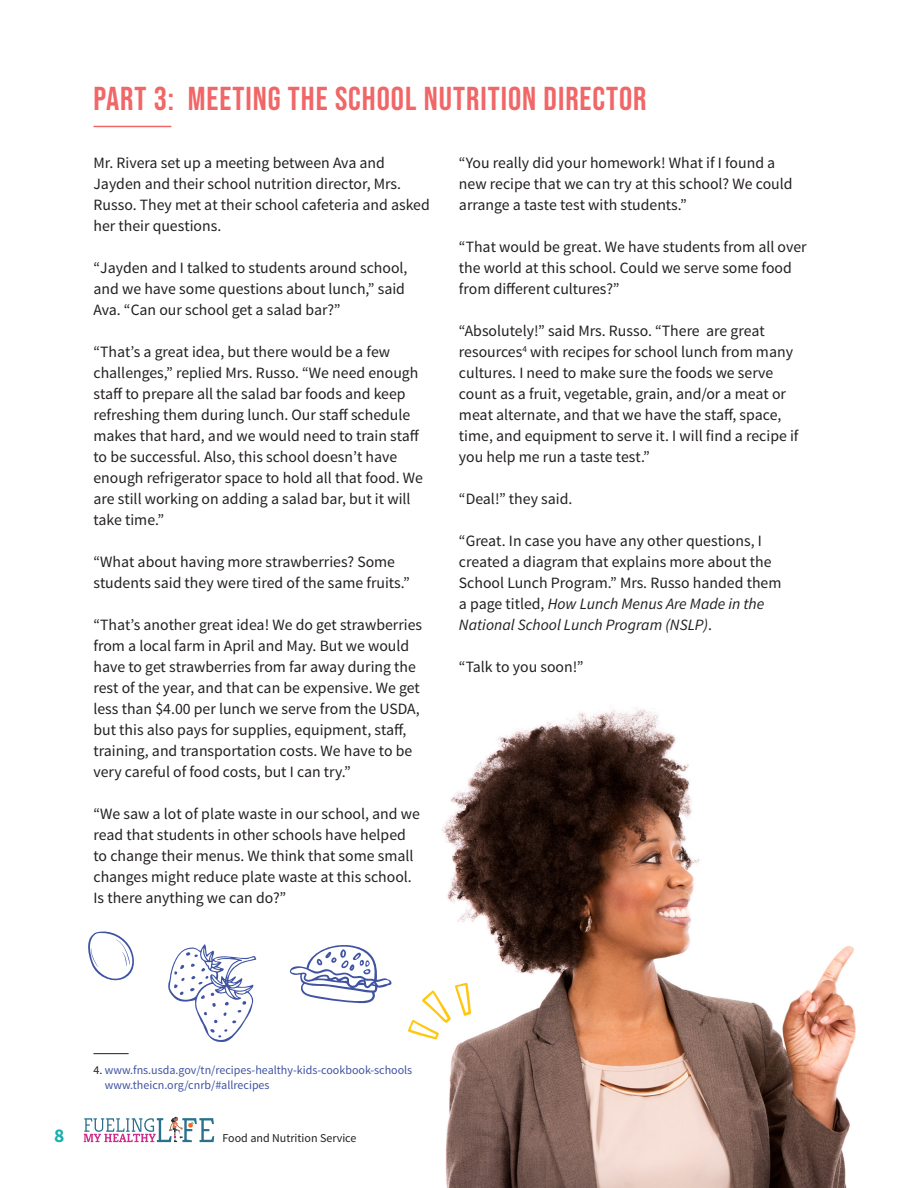
<style>
.page{position:relative;width:918px;height:1188px;background:#fff}
.page>*{position:absolute;margin:0;border:0;box-sizing:border-box;transform-origin:0 0}
.t1{font:33px "Bebas Neue";letter-spacing:.03em;color:#f16667}
.t2{font:700 19.5px "Source Sans Pro";color:#1bafad}
.t3{font:15.75px/21px "Source Sans Pro";color:#231f20}
.t4{font:12px/15px "Source Sans Pro";color:#3f53a3}
.t5{font:12px "Source Sans Pro";color:#231f20}
.s1{font-style:italic}
.s2{color:#231f20}
</style>
<div class="page">
<svg style="left:84px;top:1117px;width:130px;height:25px"></svg>
<img style="left:434px;top:707px;width:422px;height:481px">
<hr style="left:93px;top:126px;width:78px;height:1px;background:#f16667">
<svg style="left:168px;top:944px;width:89px;height:98px"></svg>
<svg style="left:88px;top:931px;width:46px;height:50px"></svg>
<svg style="left:122px;top:952px;width:5px;height:14px"></svg>
<svg style="left:408px;top:983px;width:63px;height:56px"></svg>
<svg style="left:289px;top:945px;width:103px;height:59px"></svg>
<hr style="left:93px;top:1053px;width:36px;height:1px;background:#231f20">
<h2 class="t1" style="left:93px;top:80px;width:555px">PART 3: MEETING THE SCHOOL NUTRITION DIRECTOR</h2>
<p class="t3" style="left:93px;top:153px;width:338px">Mr. Rivera set up a meeting between Ava and Jayden and their school nutrition director, Mrs.<br>Russo. They met at their school cafeteria and asked her their questions.</p>
<p class="t3" style="left:93px;top:258px;width:316px">“Jayden and I talked to students around school, and we have some questions about lunch,” said<br>Ava. “Can our school get a salad bar?”</p>
<p class="t3" style="left:93px;top:342px;width:331px">“That’s a great idea, but there would be a few challenges,” replied Mrs. Russo. “We need enough staff to prepare all the salad bar foods and keep refreshing them during lunch. Our staff schedule makes that hard, and we would need to train staff to be successful. Also, this school doesn’t have enough refrigerator space to hold all that food. We are still working on adding a salad bar, but it will take time.”</p>
<p class="t3" style="left:93px;top:552px;width:318px">“What about having more strawberries? Some students said they were tired of the same fruits.”</p>
<p class="t3" style="left:93px;top:615px;width:330px">“That’s another great idea! We do get strawberries from a local farm in April and May. But we would have to get strawberries from far away during the rest of the year, and that can be expensive. We get less than $4.00 per lunch we serve from the USDA, but this also pays for supplies, equipment, staff, training, and transportation costs. We have to be very careful of food costs, but I can try.”</p>
<p class="t3" style="left:93px;top:804px;width:328px">“We saw a lot of plate waste in our school, and we read that students in other schools have helped to change their menus. We think that some small changes might reduce plate waste at this school.<br>Is there anything we can do?”</p>
<p class="t3" style="left:459px;top:153px;width:335px">“You really did your homework! What if I found a new recipe that we can try at this school? We could arrange a taste test with students.”</p>
<p class="t3" style="left:459px;top:237px;width:349px">“That would be great. We have students from all over the world at this school. Could we serve some food from different cultures?”</p>
<p class="t3" style="left:459px;top:321px;width:341px">“Absolutely!” said Mrs. Russo. “There are great resources<sup>4</sup> with recipes for school lunch from many cultures. I need to make sure the foods we serve count as a fruit, vegetable, grain, and/or a meat or meat alternate, and that we have the staff, space, time, and equipment to serve it. I will find a recipe if you help me run a taste test.”</p>
<p class="t3" style="left:459px;top:489px;width:115px">“Deal!” they said.</p>
<p class="t3" style="left:459px;top:531px;width:324px">“Great. In case you have any other questions, I created a diagram that explains more about the School Lunch Program.” Mrs. Russo handed them a page titled, <span class="s1">How Lunch Menus Are Made in the National School Lunch Program (NSLP)</span>.</p>
<p class="t3" style="left:459px;top:657px;width:126px">“Talk to you soon!”</p>
<p class="t4" style="left:105px;top:1063px;width:309px;text-indent:-11px"><span class="s2">4.</span> www.fns.usda.gov/tn/recipes-healthy-kids-cookbook-schools www.theicn.org/cnrb/#allrecipes</p>
<p class="t2" style="left:54px;top:1122px;width:12px">8</p>
<p class="t5" style="left:223px;top:1131px;width:135px">Food and Nutrition Service</p>
</div>
